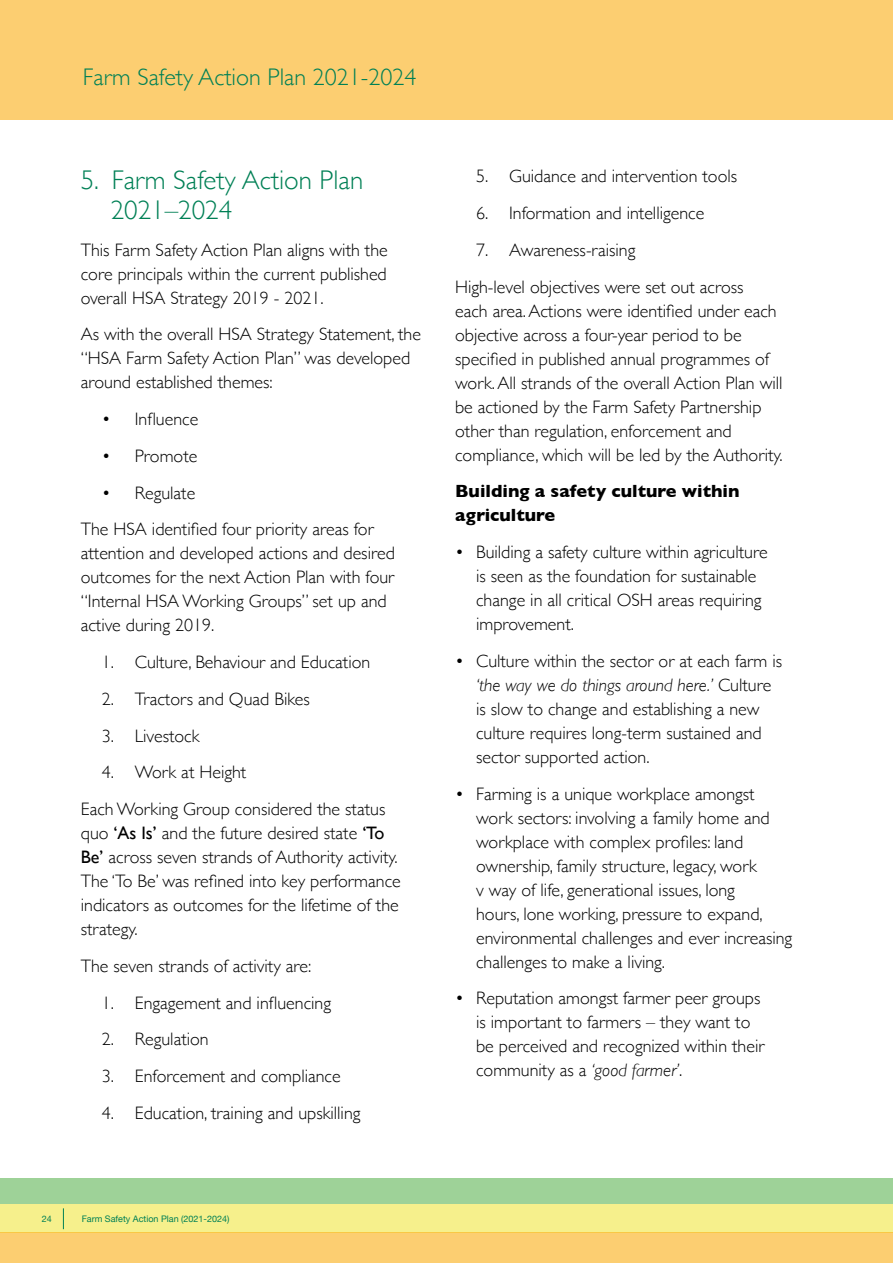
<style>
.page{position:relative;width:893px;height:1263px;background:#fff}
.page>*{position:absolute;margin:0;border:0;box-sizing:border-box;transform-origin:0 0}
.t1{font:300 27px/30px "Gill Sans";color:#008055}
.t2{font:300 24px "Gill Sans";color:#008055}
.t3{font:300 18px/24px "Gill Sans";color:#000}
.t4{font:700 18px/24px "Gill Sans";color:#000}
.t5{font:9px "Helvetica Neue";color:#008055}
.s1{font-weight:400}
.s2{font-style:italic}
</style>
<div class="page">
<div style="left:0;top:1178px;width:893px;height:27px;background:#9ed298"></div>
<div style="left:0;top:1204px;width:893px;height:29px;background:#f6f08c"></div>
<div style="left:0;top:1232px;width:893px;height:31px;background:#fcce71"></div>
<div style="left:0;top:0;width:893px;height:120px;background:#fcce71"></div>
<hr style="left:892px;top:0;width:1px;height:120px;background:#fbb11b">
<svg style="left:63px;top:1208px;width:1px;height:21px"></svg>
<h2 class="t2" style="left:83px;top:58px;width:335px">Farm Safety Action Plan 2021-2024</h2>
<h1 class="t1" style="left:111px;top:164px;width:254px;text-indent:-30px">5. Farm Safety Action Plan<br>2021–2024</h1>
<p class="t3" style="left:81px;top:237px;width:309px;text-align:justify">This Farm Safety Action Plan aligns with the core principals within the current published overall HSA Strategy 2019 - 2021.</p>
<p class="t3" style="left:81px;top:322px;width:342px">As with the overall HSA Strategy Statement, the “HSA Farm Safety Action Plan” was developed around established themes:</p>
<p class="t3" style="left:102px;top:406px;width:98px">• Influence</p>
<p class="t3" style="left:102px;top:443px;width:97px">• Promote</p>
<p class="t3" style="left:81px;top:473px;width:294px;line-height:36.8px;text-indent:21px">• Regulate<br>The HSA identified four priority areas for</p>
<p class="t3" style="left:81px;top:541px;width:316px">attention and developed actions and desired outcomes for the next Action Plan with four “Internal HSA Working Groups” set up and active during 2019.</p>
<p class="t3" style="left:102px;top:649px;width:270px">1. Culture, Behaviour and Education</p>
<p class="t3" style="left:102px;top:686px;width:210px">2. Tractors and Quad Bikes</p>
<p class="t3" style="left:102px;top:723px;width:99px">3. Livestock</p>
<p class="t3" style="left:81px;top:753px;width:306px;line-height:36.8px;text-indent:21px">4. Work at Height<br>Each Working Group considered the status</p>
<p class="t3" style="left:81px;top:820px;width:321px">quo <span class="s1">‘As Is’</span> and the future desired state <span class="s1">‘To Be’</span> across seven strands of Authority activity.<br>The ‘To Be’ was refined into key performance indicators as outcomes for the lifetime of the strategy.</p>
<p class="t3" style="left:81px;top:953px;width:232px">The seven strands of activity are:</p>
<p class="t3" style="left:102px;top:990px;width:231px">1. Engagement and influencing</p>
<p class="t3" style="left:102px;top:1027px;width:108px">2. Regulation</p>
<p class="t3" style="left:102px;top:1063px;width:240px">3. Enforcement and compliance</p>
<p class="t3" style="left:102px;top:1100px;width:260px">4. Education, training and upskilling</p>
<p class="t3" style="left:476px;top:164px;width:263px">5. Guidance and intervention tools</p>
<p class="t3" style="left:476px;top:200px;width:230px">6. Information and intelligence</p>
<p class="t3" style="left:455px;top:231px;width:290px;line-height:36.8px;text-indent:21px">7. Awareness-raising<br>High-level objectives were set out across</p>
<p class="t3" style="left:455px;top:298px;width:329px">each area. Actions were identified under each objective across a four-year period to be specified in published annual programmes of work. All strands of the overall Action Plan will be actioned by the Farm Safety Partnership other than regulation, enforcement and compliance, which will be led by the Authority.</p>
<p class="t4" style="left:455px;top:479px;width:286px">Building a safety culture within agriculture</p>
<p class="t3" style="left:476px;top:539px;width:293px;text-indent:-21px">• Building a safety culture within agriculture is seen as the foundation for sustainable change in all critical OSH areas requiring improvement.</p>
<p class="t3" style="left:476px;top:648px;width:308px;text-indent:-21px">• Culture within the sector or at each farm is <span class="s2">‘the way we do things around here.’</span> Culture is slow to change and establishing a new culture requires long-term sustained and sector supported action.</p>
<p class="t3" style="left:476px;top:781px;width:318px;text-indent:-21px">• Farming is a unique workplace amongst work sectors: involving a family home and workplace with complex profiles: land ownership, family structure, legacy, work<br>v way of life, generational issues, long<br>hours, lone working, pressure to expand, environmental challenges and ever increasing challenges to make a living.</p>
<p class="t3" style="left:476px;top:986px;width:290px;text-indent:-21px">• Reputation amongst farmer peer groups is important to farmers – they want to be perceived and recognized within their community as a <span class="s2">‘good farmer’</span>.</p>
<p class="t5" style="left:42px;top:1212px;width:12px">24</p>
<p class="t5" style="left:82px;top:1212px;width:149px">Farm Safety Action Plan (2021-2024)</p>
</div>
